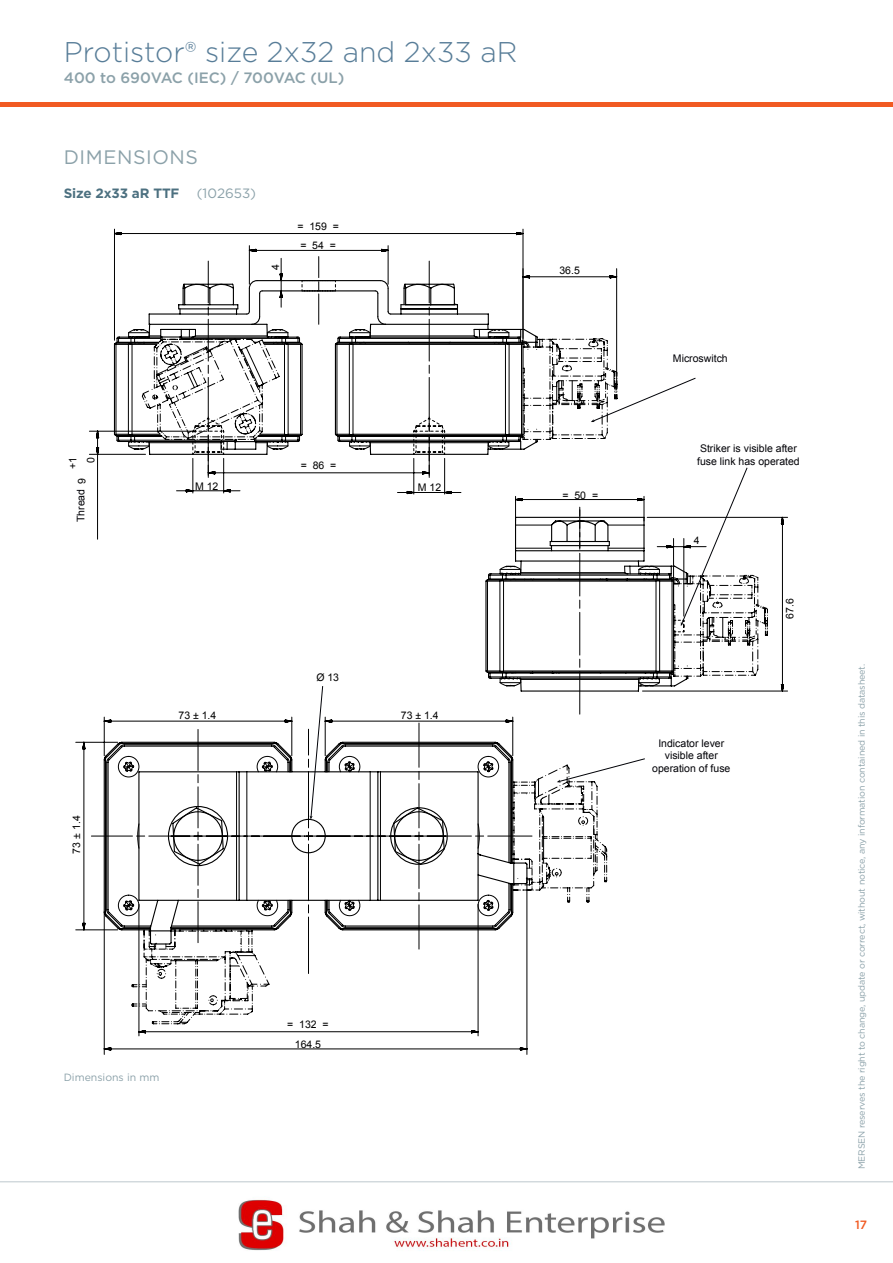
<style>
.page{position:relative;width:893px;height:1263px;background:#fff}
.page>*{position:absolute;margin:0;border:0;box-sizing:border-box;transform-origin:0 0}
.t1{font:300 28.5px "Gotham";color:#587d98}
.t2{font:19.5px "Gotham";letter-spacing:.03em;color:#8ba1a9}
.t3{font:500 15px "Gotham";color:#8ba1a9}
.t4{font:700 13.5px "Gotham";letter-spacing:-.01em;color:#4c7080}
.t5{font:13.5px "Gotham";color:#8ba1a9}
.t6{font:500 12px "Gotham";color:#f15a22}
.t7{font:10.5px/12.6px "Arial";color:#000106;text-align:center}
.t8{font:10.5px "Arial";color:#000}
.t9{font:10.5px "Gotham";color:#8ba1a9}
.t10{font:9px "Gotham";letter-spacing:-.015em;color:#8ba1a9}
</style>
<div class="page">
<hr style="left:0;top:102px;width:893px;height:4px;background:#f15a22">
<hr style="left:0;top:1181px;width:893px;height:1px;background:#bec8cd">
<svg style="left:83px;top:930px;width:445px;height:124px"></svg>
<svg style="left:91px;top:229px;width:489px;height:745px"></svg>
<svg style="left:338px;top:756px;width:307px;height:172px"></svg>
<svg style="left:337px;top:310px;width:359px;height:142px"></svg>
<svg style="left:310px;top:686px;width:21px;height:133px"></svg>
<svg style="left:499px;top:467px;width:259px;height:220px"></svg>
<img style="left:238px;top:1199px;width:427px;height:52px">
<h1 class="t1" style="left:64px;top:34px;width:455px">Protistor® size 2x32 and 2x33 aR</h1>
<h3 class="t3" style="left:64px;top:68px;width:282px">400 to 690VAC (IEC) / 700VAC (UL)</h3>
<h2 class="t2" style="left:64px;top:145px;width:136px">DIMENSIONS</h2>
<h3 class="t4" style="left:64px;top:184px;width:117px">Size 2x33 aR TTF</h3>
<h3 class="t5" style="left:197px;top:184px;width:61px">(102653)</h3>
<p class="t8" style="left:269px;top:270px;width:7px;rotate:-90deg">4</p>
<p class="t8" style="left:297px;top:219px;width:43px">= 159 =</p>
<p class="t8" style="left:300px;top:238px;width:37px">= 54 =</p>
<p class="t8" style="left:559px;top:264px;width:22px">36.5</p>
<p class="t8" style="left:66px;top:469px;width:13px;rotate:-90deg">+1</p>
<p class="t8" style="left:84px;top:463px;width:7px;rotate:-90deg">0</p>
<p class="t8" style="left:301px;top:458px;width:37px">= 86 =</p>
<p class="t8" style="left:75px;top:484px;width:7px;rotate:-90deg">9</p>
<p class="t7" style="left:75px;top:522px;width:35px;rotate:-90deg">Thread</p>
<p class="t8" style="left:195px;top:479px;width:25px">M 12</p>
<p class="t8" style="left:418px;top:481px;width:25px">M 12</p>
<p class="t8" style="left:562px;top:488px;width:37px">= 50 =</p>
<p class="t8" style="left:316px;top:671px;width:24px">Ø 13</p>
<p class="t8" style="left:178px;top:708px;width:39px">73 ± 1.4</p>
<p class="t8" style="left:401px;top:708px;width:39px">73 ± 1.4</p>
<p class="t8" style="left:70px;top:853px;width:39px;rotate:-90deg">73 ± 1.4</p>
<p class="t7" style="left:673px;top:352px;width:56px">Microswitch</p>
<p class="t7" style="left:697px;top:442px;width:104px;text-align:left">Striker is visible after fuse link has operated</p>
<p class="t8" style="left:694px;top:533px;width:7px">4</p>
<p class="t7" style="left:652px;top:737px;width:80px">Indicator lever visible after operation of fuse</p>
<p class="t8" style="left:783px;top:619px;width:22px;rotate:-90deg">67.6</p>
<p class="t9" style="left:64px;top:1071px;width:97px">Dimensions in mm</p>
<p class="t8" style="left:287px;top:1018px;width:43px">= 132 =</p>
<p class="t8" style="left:295px;top:1037px;width:28px">164.5</p>
<p class="t10" style="left:856px;top:1169px;width:507px;rotate:-90deg">MERSEN reserves the right to change, update or correct, without notice, any information contained in this datasheet.</p>
<h3 class="t6" style="left:855px;top:1217px;width:14px">17</h3>
</div>
